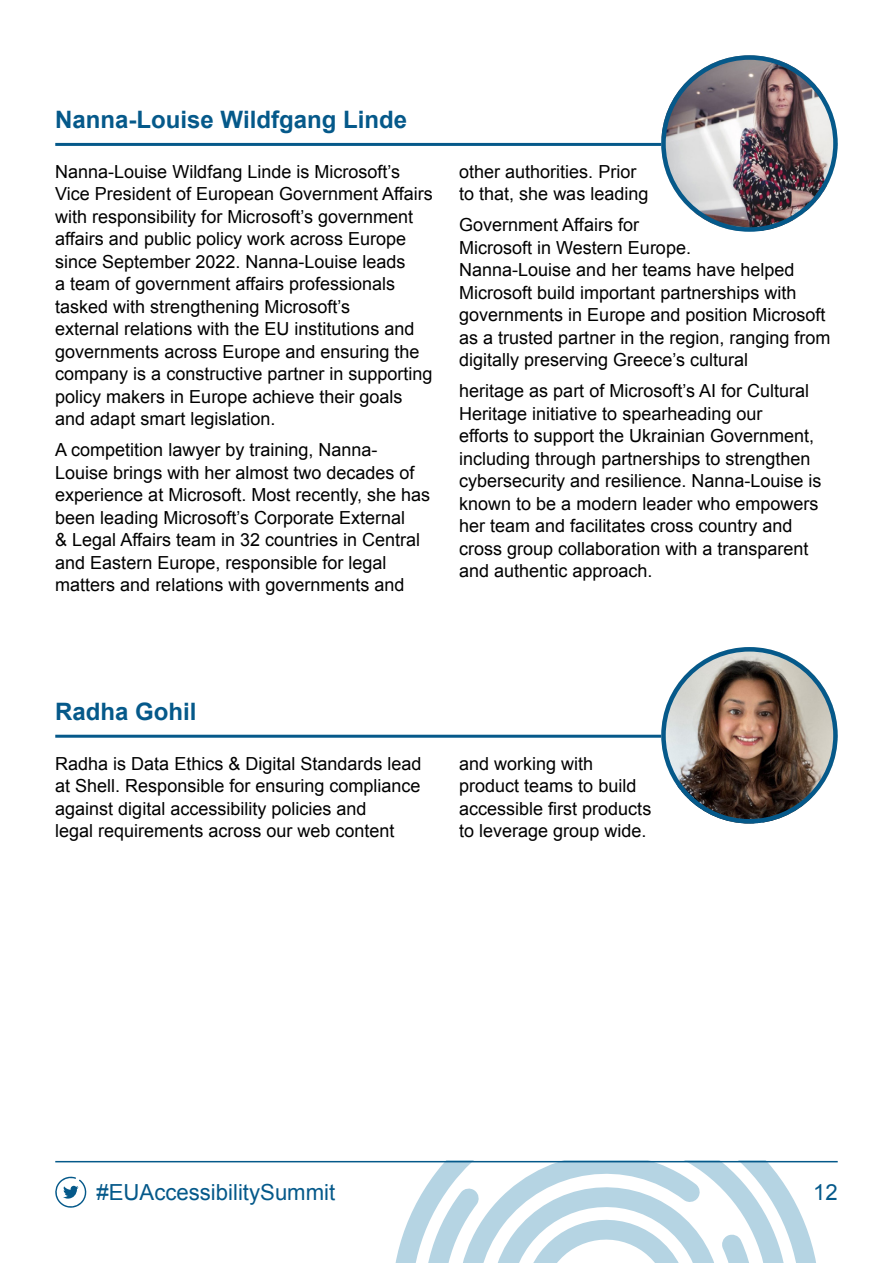
<style>
.page{position:relative;width:893px;height:1263px;background:#fff}
.page>*{position:absolute;margin:0;border:0;box-sizing:border-box;transform-origin:0 0}
.t1{font:700 24px "Arial";color:#05598a}
.t2{font:22.2px "Arial";color:#05598a}
.t3{font:18px/22.5px "Arial";color:#000}
</style>
<div class="page">
<hr style="left:55px;top:143px;width:783px;height:3px;background:#05598a">
<img style="left:661px;top:55px;width:177px;height:177px;border-radius:88px">
<div style="left:661px;top:55px;width:177px;height:177px;border:4px solid #05598a;border-radius:50%"></div>
<svg style="left:55px;top:1176px;width:32px;height:32px"></svg>
<svg style="left:387px;top:1162px;width:451px;height:101px"></svg>
<hr style="left:55px;top:1161px;width:783px;height:1px;background:#05598a">
<hr style="left:55px;top:735px;width:783px;height:3px;background:#05598a">
<img style="left:661px;top:647px;width:177px;height:176px;border-radius:88px">
<div style="left:661px;top:647px;width:177px;height:176px;border:4px solid #05598a;border-radius:50%"></div>
<p class="t1" style="left:55px;top:104px;width:353px">Nanna-Louise Wildfgang Linde</p>
<p class="t3" style="left:55px;top:160px;width:379px">Nanna-Louise Wildfang Linde is Microsoft’s Vice President of European Government Affairs with responsibility for Microsoft’s government affairs and public policy work across Europe since September 2022. Nanna-Louise leads<br>a team of government affairs professionals tasked with strengthening Microsoft’s<br>external relations with the EU institutions and governments across Europe and ensuring the company is a constructive partner in supporting policy makers in Europe achieve their goals and adapt smart legislation.</p>
<p class="t3" style="left:55px;top:439px;width:376px">A competition lawyer by training, Nanna-Louise brings with her almost two decades of experience at Microsoft. Most recently, she has been leading Microsoft’s Corporate External<br>&amp; Legal Affairs team in 32 countries in Central and Eastern Europe, responsible for legal matters and relations with governments and</p>
<p class="t3" style="left:459px;top:160px;width:191px">other authorities. Prior to that, she was leading</p>
<p class="t3" style="left:459px;top:214px;width:373px">Government Affairs for<br>Microsoft in Western Europe.<br>Nanna-Louise and her teams have helped Microsoft build important partnerships with governments in Europe and position Microsoft as a trusted partner in the region, ranging from digitally preserving Greece’s cultural</p>
<p class="t3" style="left:459px;top:380px;width:364px">heritage as part of Microsoft’s AI for Cultural Heritage initiative to spearheading our<br>efforts to support the Ukrainian Government, including through partnerships to strengthen cybersecurity and resilience. Nanna-Louise is known to be a modern leader who empowers her team and facilitates cross country and cross group collaboration with a transparent and authentic approach.</p>
<p class="t1" style="left:55px;top:696px;width:143px">Radha Gohil</p>
<p class="t3" style="left:55px;top:752px;width:368px">Radha is Data Ethics &amp; Digital Standards lead at Shell. Responsible for ensuring compliance against digital accessibility policies and<br>legal requirements across our web content</p>
<p class="t3" style="left:459px;top:752px;width:194px">and working with product teams to build accessible first products to leverage group wide.</p>
<p class="t2" style="left:96px;top:1178px;width:240px">#EUAccessibilitySummit</p>
<p class="t2" style="left:813px;top:1178px;width:26px">12</p>
</div>
